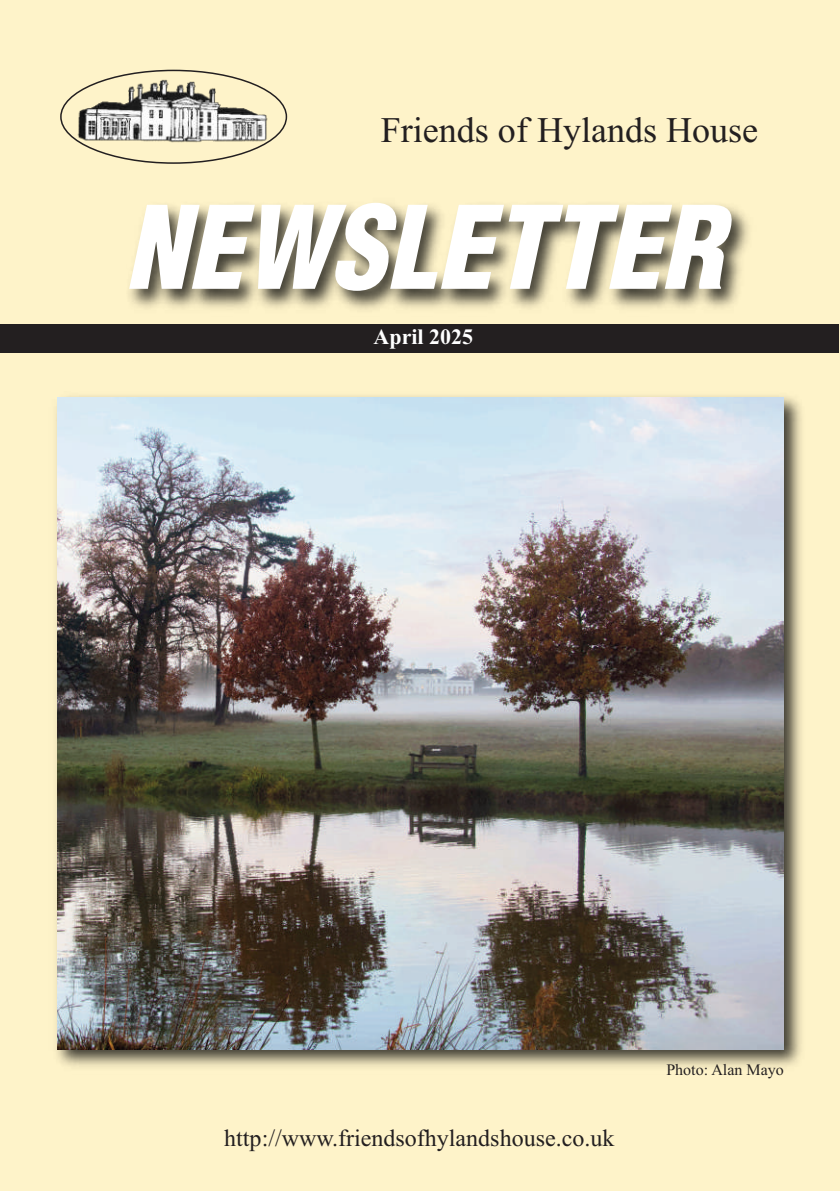
<style>
.page{position:relative;width:840px;height:1191px;background:#fff}
.page>*{position:absolute;margin:0;border:0;box-sizing:border-box;transform-origin:0 0}
.t1{font:italic 900 condensed 112px "Helvetica LT Std";color:#fff}
.t2{font:36px "Times New Roman";color:#231f20}
.t3{font:24px "Times New Roman";color:#231f20}
.t4{font:700 22px "Times New Roman";color:#fff}
.t5{font:16px "Times New Roman";color:#231f20}
</style>
<div class="page">
<div style="left:0;top:0;width:839px;height:1191px;background:#fef3c9"></div>
<img style="left:49px;top:204px;width:765px;height:121px">
<img style="left:56px;top:396px;width:746px;height:671px">
<img style="left:57px;top:397px;width:726px;height:652px">
<svg style="left:60px;top:70px;width:227px;height:94px"></svg>
<div style="left:0;top:325px;width:838px;height:28px;background:#231f20"></div>
<h2 class="t2" style="left:380px;top:108px;width:378px">Friends of Hylands House</h2>
<h1 class="t1" style="left:124px;top:205px;width:599px">NEWSLETTER</h1>
<p class="t4" style="left:373px;top:323px;width:101px">April 2025</p>
<p class="t3" style="left:224px;top:1123px;width:391px">http://www.friendsofhylandshouse.co.uk</p>
<p class="t5" style="left:666px;top:1060px;width:119px">Photo: Alan Mayo</p>
</div>
